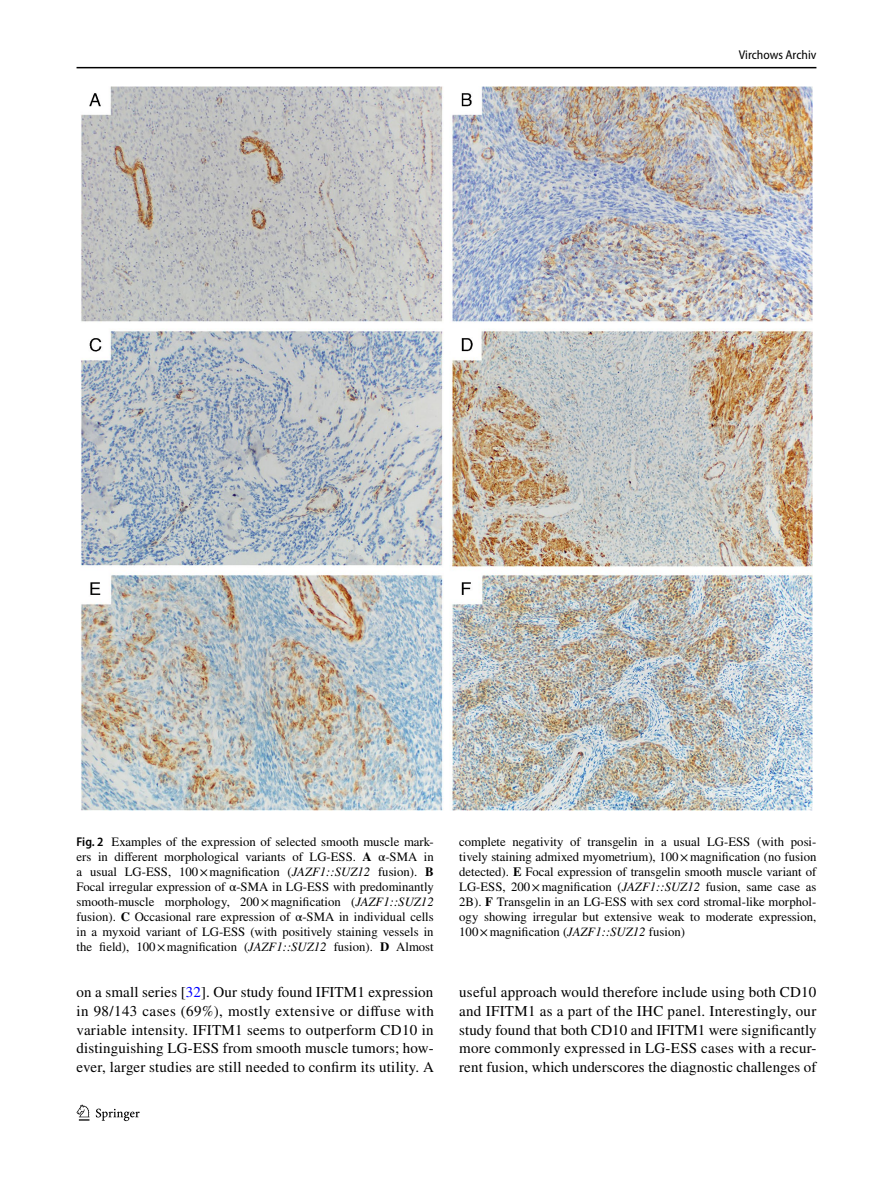
<style>
.page{position:relative;width:893px;height:1187px;background:#fff}
.page>*{position:absolute;margin:0;border:0;box-sizing:border-box;transform-origin:0 0}
.t1{font:15px/18.8px "STIX";letter-spacing:.005em;color:#000;text-align:justify}
.t2{font:12.75px/15px "STIX";color:#000;text-align:justify}
.t3{font:semi-condensed 12.75px "Myriad Pro";color:#000}
.s1{font-family:"Myriad Pro";font-weight:600;font-stretch:semi-condensed}
.s2{font-weight:700}
.s3{font-style:italic}
.s4{color:#00f}
</style>
<div class="page">
<hr style="left:77px;top:67px;width:739px;height:1px;background:#000">
<svg style="left:77px;top:1104px;width:12px;height:16px"></svg>
<svg style="left:96px;top:1108px;width:44px;height:12px"></svg>
<img style="left:81px;top:87px;width:731px;height:723px">
<p class="t3" style="left:739px;top:48px;width:79px">Virchows Archiv</p>
<p class="t2" style="left:77px;top:834px;width:359px"><span class="s1">Fig. 2</span> Examples of the expression of selected smooth muscle mark&shy;ers in different morphological variants of LG-ESS. <span class="s2">A</span> α-SMA in a usual LG-ESS, 100×magnification (<span class="s3">JAZF1::SUZ12</span> fusion). <span class="s2">B </span>Focal irregular expression of α-SMA in LG-ESS with predominantly smooth-muscle morphology, 200×magnification (<span class="s3">JAZF1::SUZ12 </span>fusion). <span class="s2">C</span> Occasional rare expression of α-SMA in individual cells in a myxoid variant of LG-ESS (with positively staining vessels in the field), 100×magnification (<span class="s3">JAZF1::SUZ12</span> fusion). <span class="s2">D</span> Almost</p>
<p class="t2" style="left:459px;top:834px;width:359px">complete negativity of transgelin in a usual LG-ESS (with posi&shy;tively staining admixed myometrium), 100×magnification (no fusion detected). <span class="s2">E</span> Focal expression of transgelin smooth muscle variant of LG-ESS, 200×magnification (<span class="s3">JAZF1::SUZ12</span> fusion, same case as 2B). <span class="s2">F</span> Transgelin in an LG-ESS with sex cord stromal-like morphol&shy;ogy showing irregular but extensive weak to moderate expression, 100×magnification (<span class="s3">JAZF1::SUZ12</span> fusion)</p>
<p class="t1" style="left:77px;top:983px;width:359px">on a small series [<span class="s4">32</span>]. Our study found IFITM1 expression in 98/143 cases (69%), mostly extensive or diffuse with variable intensity. IFITM1 seems to outperform CD10 in distinguishing LG-ESS from smooth muscle tumors; how&shy;ever, larger studies are still needed to confirm its utility. A</p>
<p class="t1" style="left:459px;top:983px;width:359px">useful approach would therefore include using both CD10 and IFITM1 as a part of the IHC panel. Interestingly, our study found that both CD10 and IFITM1 were significantly more commonly expressed in LG-ESS cases with a recur&shy;rent fusion, which underscores the diagnostic challenges of</p>
</div>
